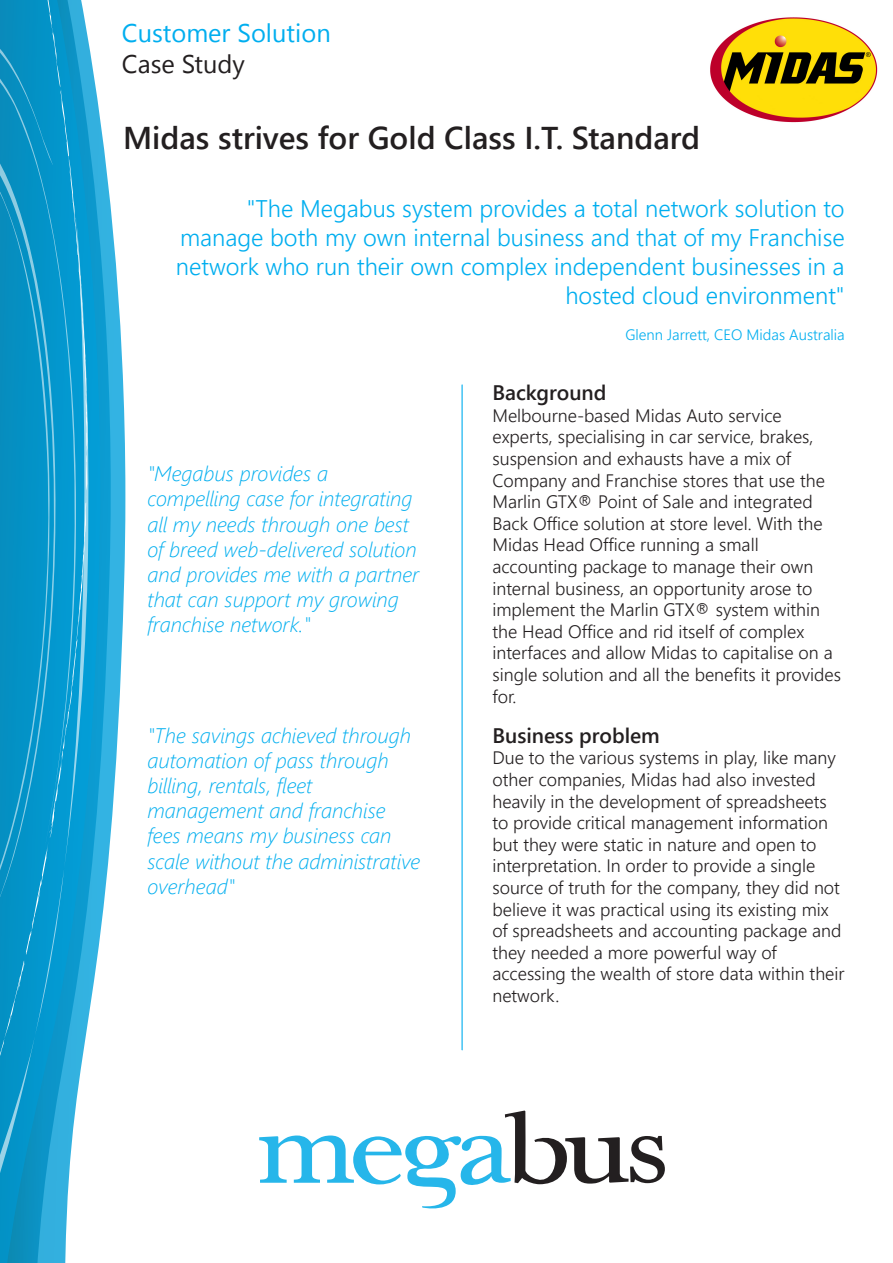
<style>
.page{position:relative;width:893px;height:1263px;background:#fff}
.page>*{position:absolute;margin:0;border:0;box-sizing:border-box;transform-origin:0 0}
.t1{font:600 31.5px "Segoe UI";color:#231f20}
.t2{font:25.5px/30.6px "Segoe UI";color:#00aeef}
.t3{font:300 24px/28.8px "Segoe UI";color:#00aeef;text-align:right}
.t4{font:italic 300 21px/25.2px "Segoe UI";color:#00aeef}
.t5{font:600 21px "Segoe UI";color:#231f20}
.t6{font:300 18px/21.6px "Segoe UI";color:#231f20}
.t7{font:300 15px "Segoe UI";color:#00aeef}
.s1{color:#231f20}
</style>
<div class="page">
<svg style="left:122px;top:360px;width:3px;height:282px"></svg>
<svg style="left:112px;top:222px;width:10px;height:596px"></svg>
<svg style="left:88px;top:39px;width:24px;height:975px"></svg>
<svg style="left:0;top:217px;width:89px;height:1046px"></svg>
<svg style="left:0;top:0;width:88px;height:1152px"></svg>
<svg style="left:0;top:26px;width:76px;height:963px;fill:#0394ca"></svg>
<img style="left:710px;top:17px;width:168px;height:106px">
<hr style="left:462px;top:385px;width:1px;height:665px;background:#00aeef">
<svg style="left:259px;top:1110px;width:406px;height:99px"></svg>
<p class="t2" style="left:122px;top:17px;width:210px">Customer Solution<br><span class="s1">Case Study</span></p>
<p class="t1" style="left:123px;top:113px;width:578px">Midas strives for Gold Class I.T. Standard</p>
<p class="t3" style="left:176px;top:193px;width:670px">"The Megabus system provides a total network solution to manage both my own internal business and that of my Franchise network who run their own complex independent businesses in a hosted cloud environment"</p>
<p class="t7" style="left:625px;top:322px;width:221px">Glenn Jarrett, CEO Midas Australia</p>
<p class="t4" style="left:147px;top:460px;width:273px">"Megabus provides a compelling case for integrating all my needs through one best of breed web-delivered solution and provides me with a partner that can support my growing franchise network."</p>
<p class="t4" style="left:147px;top:722px;width:274px">"The savings achieved through automation of pass through billing, rentals, fleet management and franchise fees means my business can scale without the administrative overhead"</p>
<p class="t5" style="left:492px;top:376px;width:116px">Background</p>
<p class="t6" style="left:492px;top:404px;width:350px">Melbourne-based Midas Auto service experts, specialising in car service, brakes, suspension and exhausts have a mix of Company and Franchise stores that use the Marlin GTX® Point of Sale and integrated Back Office solution at store level. With the Midas Head Office running a small accounting package to manage their own internal business, an opportunity arose to implement the Marlin GTX® system within the Head Office and rid itself of complex interfaces and allow Midas to capitalise on a single solution and all the benefits it provides for.</p>
<p class="t5" style="left:492px;top:718px;width:169px">Business problem</p>
<p class="t6" style="left:492px;top:747px;width:354px">Due to the various systems in play, like many other companies, Midas had also invested heavily in the development of spreadsheets to provide critical management information but they were static in nature and open to interpretation. In order to provide a single source of truth for the company, they did not believe it was practical using its existing mix of spreadsheets and accounting package and they needed a more powerful way of accessing the wealth of store data within their network.</p>
</div>
